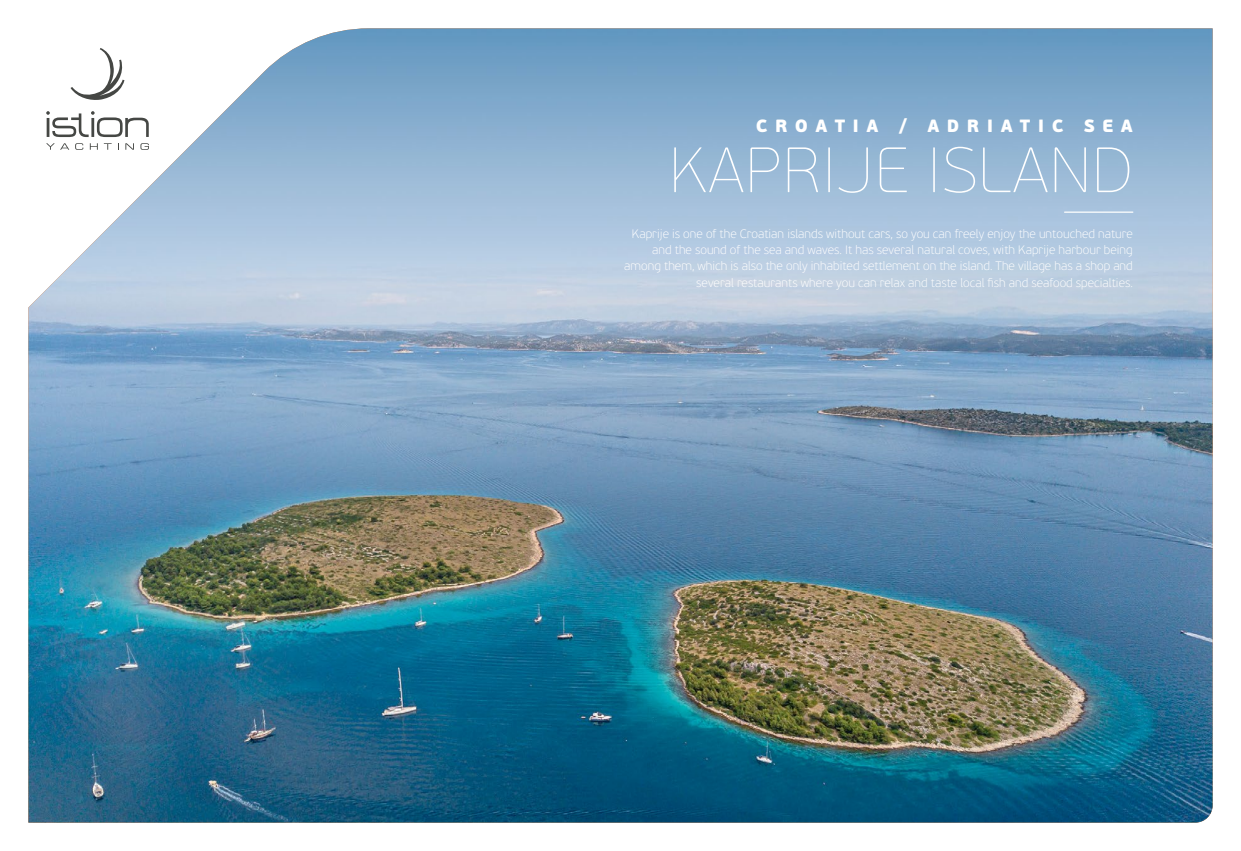
<style>
.page{position:relative;width:1241px;height:851px;background:#fff}
.page>*{position:absolute;margin:0;border:0;box-sizing:border-box;transform-origin:0 0}
.t1{font:63.75px "PF Beau Sans Pro X Thin";letter-spacing:.025em;color:#fff}
.t2{font:900 17.75px "PF Beau Sans Pro";letter-spacing:.42em;color:#fff}
.t3{font:100 12.25px/16.2px "PF Beau Sans Pro";color:#fff;text-align:right}
</style>
<div class="page">
<img style="left:28px;top:28px;width:1184px;height:794px">
<hr style="left:1064px;top:211px;width:68px;height:2px;background:#fff">
<svg style="left:70px;top:48px;width:56px;height:53px"></svg>
<svg style="left:46px;top:111px;width:103px;height:26px"></svg>
<svg style="left:46px;top:143px;width:23px;height:7px"></svg>
<svg style="left:75px;top:143px;width:8px;height:7px"></svg>
<svg style="left:90px;top:143px;width:8px;height:7px"></svg>
<svg style="left:104px;top:143px;width:8px;height:7px"></svg>
<svg style="left:125px;top:143px;width:9px;height:7px"></svg>
<svg style="left:140px;top:143px;width:9px;height:7px"></svg>
<h2 class="t2" style="left:755px;top:114px;width:378px">CROATIA / ADRIATIC SEA</h2>
<h1 class="t1" style="left:669px;top:134px;width:465px">KAPRIJE ISLAND</h1>
<p class="t3" style="left:624px;top:225px;width:510px">Kaprije is one of the Croatian islands without cars, so you can freely enjoy the untouched nature and the sound of the sea and waves. It has several natural coves, with Kaprije harbour being among them, which is also the only inhabited settlement on the island. The village has a shop and several restaurants where you can relax and taste local fish and seafood specialties.</p>
</div>
